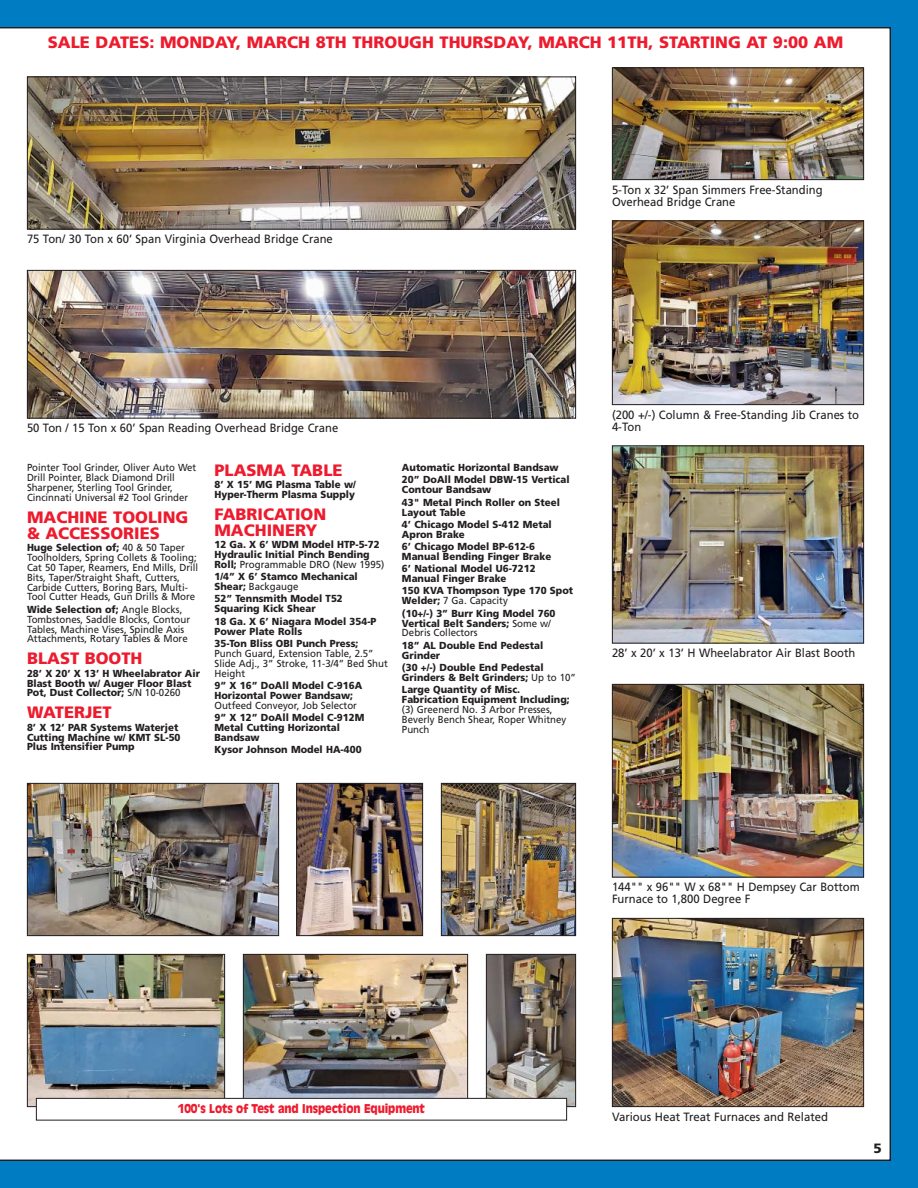
<style>
.page{position:relative;width:918px;height:1188px;background:#fff}
.page>*{position:absolute;margin:0;border:0;box-sizing:border-box;transform-origin:0 0}
.t1{font:900 16.5px/15.9px "Frutiger";color:#ed1b2d}
.t2{font:900 13.5px "Frutiger";color:#231f20}
.t3{font:12px/12px "Frutiger";color:#231f20;scale:.94 1}
.t4{font:900 12px "Antique Olive";letter-spacing:-.01em;color:#ed1b2d;scale:.9 1}
.t5{font:12px "Frutiger";color:#231f20;scale:.95 1}
.t6{font:900 10.2px/9.9px "Frutiger";color:#231f20;scale:.95 1}
.t7{font:10.2px/9.9px "Frutiger";color:#231f20;scale:.95 1}
.t8{font:10.2px/9.9px "Frutiger";color:#231f20;scale:.94 1}
.s1{font-weight:900}
.s2{font-weight:400}
</style>
<div class="page">
<img style="left:0;top:0;width:918px;height:1188px">
<h1 class="t1" style="left:48px;top:36px;width:797px">SALE DATES: MONDAY, MARCH 8TH THROUGH THURSDAY, MARCH 11TH, STARTING AT 9:00 AM</h1>
<p class="t3" style="left:27px;top:234px;width:327px">75 Ton/ 30 Ton x 60’ Span Virginia Overhead Bridge Crane</p>
<p class="t3" style="left:612px;top:184px;width:226px">5-Ton x 32’ Span Simmers Free-Standing<br>Overhead Bridge Crane</p>
<p class="t3" style="left:27px;top:423px;width:333px">50 Ton / 15 Ton x 60’ Span Reading Overhead Bridge Crane</p>
<p class="t8" style="left:27px;top:463px;width:182px">Pointer Tool Grinder, Oliver Auto Wet Drill Pointer, Black Diamond Drill Sharpener, Sterling Tool Grinder, Cincinnati Universal #2 Tool Grinder</p>
<h1 class="t1" style="left:27px;top:510px;width:163px">MACHINE TOOLING &amp; ACCESSORIES</h1>
<p class="t7" style="left:27px;top:543px;width:182px"><span class="s1">Huge Selection of;</span> 40 &amp; 50 Taper Toolholders, Spring Collets &amp; Tooling; Cat 50 Taper, Reamers, End Mills, Drill Bits, Taper/Straight Shaft, Cutters, Carbide Cutters, Boring Bars, Multi-Tool Cutter Heads, Gun Drills &amp; More</p>
<p class="t7" style="left:27px;top:605px;width:173px"><span class="s1">Wide Selection of;</span> Angle Blocks, Tombstones, Saddle Blocks, Contour Tables, Machine Vises, Spindle Axis Attachments, Rotary Tables &amp; More</p>
<h1 class="t1" style="left:27px;top:652px;width:117px">BLAST BOOTH</h1>
<p class="t6" style="left:27px;top:669px;width:184px">28’ X 20’ X 13’ H Wheelabrator Air<br>Blast Booth w/ Auger Floor Blast<br>Pot, Dust Collector; <span class="s2">S/N 10-0260</span></p>
<h1 class="t1" style="left:27px;top:706px;width:86px">WATERJET</h1>
<p class="t6" style="left:27px;top:723px;width:163px">8’ X 12’ PAR Systems Waterjet<br>Cutting Machine w/ KMT SL-50<br>Plus Intensifier Pump</p>
<h1 class="t1" style="left:214px;top:463px;width:130px">PLASMA TABLE</h1>
<p class="t6" style="left:214px;top:480px;width:150px">8’ X 15’ MG Plasma Table w/<br>Hyper-Therm Plasma Supply</p>
<h1 class="t1" style="left:214px;top:508px;width:113px">FABRICATION<br>MACHINERY</h1>
<p class="t6" style="left:214px;top:540px;width:180px">12 Ga. X 6’ WDM Model HTP-5-72<br>Hydraulic Initial Pinch Bending<br>Roll; <span class="s2">Programmable DRO (New 1995)</span></p>
<p class="t6" style="left:214px;top:573px;width:152px">1/4” X 6’ Stamco Mechanical<br>Shear; <span class="s2">Backgauge</span></p>
<p class="t6" style="left:214px;top:595px;width:137px">52” Tennsmith Model T52<br>Squaring Kick Shear</p>
<p class="t6" style="left:214px;top:617px;width:172px">18 Ga. X 6’ Niagara Model 354-P<br>Power Plate Rolls</p>
<p class="t6" style="left:214px;top:639px;width:153px">35-Ton Bliss OBI Punch Press;</p>
<p class="t7" style="left:214px;top:649px;width:184px">Punch Guard, Extension Table, 2.5”<br>Slide Adj., 3” Stroke, 11-3/4” Bed Shut<br>Height</p>
<p class="t6" style="left:214px;top:681px;width:157px">9” X 16” DoAll Model C-916A<br>Horizontal Power Bandsaw;</p>
<p class="t7" style="left:214px;top:701px;width:152px">Outfeed Conveyor, Job Selector</p>
<p class="t6" style="left:214px;top:713px;width:159px">9” X 12” DoAll Model C-912M<br>Metal Cutting Horizontal<br>Bandsaw</p>
<p class="t6" style="left:214px;top:745px;width:156px">Kysor Johnson Model HA-400</p>
<p class="t6" style="left:402px;top:462px;width:178px;line-height:12.3px">Automatic Horizontal Bandsaw<br>20” DoAll Model DBW-15 Vertical</p>
<p class="t6" style="left:402px;top:484px;width:168px;line-height:12.3px">Contour Bandsaw<br>43" Metal Pinch Roller on Steel</p>
<p class="t6" style="left:402px;top:507px;width:159px;line-height:12.3px">Layout Table<br>4’ Chicago Model S-412 Metal</p>
<p class="t6" style="left:402px;top:529px;width:142px;line-height:12.3px">Apron Brake<br>6’ Chicago Model BP-612-6</p>
<p class="t6" style="left:402px;top:551px;width:159px;line-height:12.3px">Manual Bending Finger Brake<br>6’ National Model U6-7212</p>
<p class="t6" style="left:402px;top:573px;width:182px;line-height:12.3px">Manual Finger Brake<br>150 KVA Thompson Type 170 Spot</p>
<p class="t6" style="left:402px;top:595px;width:163px;line-height:12.3px">Welder; <span class="s2">7 Ga. Capacity<br></span>(10+/-) 3” Burr King Model 760</p>
<p class="t7" style="left:402px;top:619px;width:158px"><span class="s1">Vertical Belt Sanders;</span> Some w/<br>Debris Collectors</p>
<p class="t6" style="left:402px;top:641px;width:150px">18” AL Double End Pedestal<br>Grinder</p>
<p class="t6" style="left:402px;top:663px;width:185px">(30 +/-) Double End Pedestal<br>Grinders &amp; Belt Grinders; <span class="s2">Up to 10”</span></p>
<p class="t6" style="left:402px;top:685px;width:178px">Large Quantity of Misc.<br>Fabrication Equipment Including;</p>
<p class="t7" style="left:402px;top:705px;width:175px">(3) Greenerd No. 3 Arbor Presses,<br>Beverly Bench Shear, Roper Whitney<br>Punch</p>
<p class="t3" style="left:612px;top:409px;width:264px">(200 +/-) Column &amp; Free-Standing Jib Cranes to<br>4-Ton</p>
<p class="t3" style="left:612px;top:648px;width:261px">28’ x 20’ x 13’ H Wheelabrator Air Blast Booth</p>
<p class="t3" style="left:612px;top:882px;width:265px">144"" x 96"" W x 68"" H Dempsey Car Bottom<br>Furnace to 1,800 Degree F</p>
<p class="t4" style="left:178px;top:1104px;width:276px">100's Lots of Test and Inspection Equipment</p>
<p class="t5" style="left:612px;top:1112px;width:229px">Various Heat Treat Furnaces and Related</p>
<h2 class="t2" style="left:873px;top:1143px;width:10px">5</h2>
</div>
